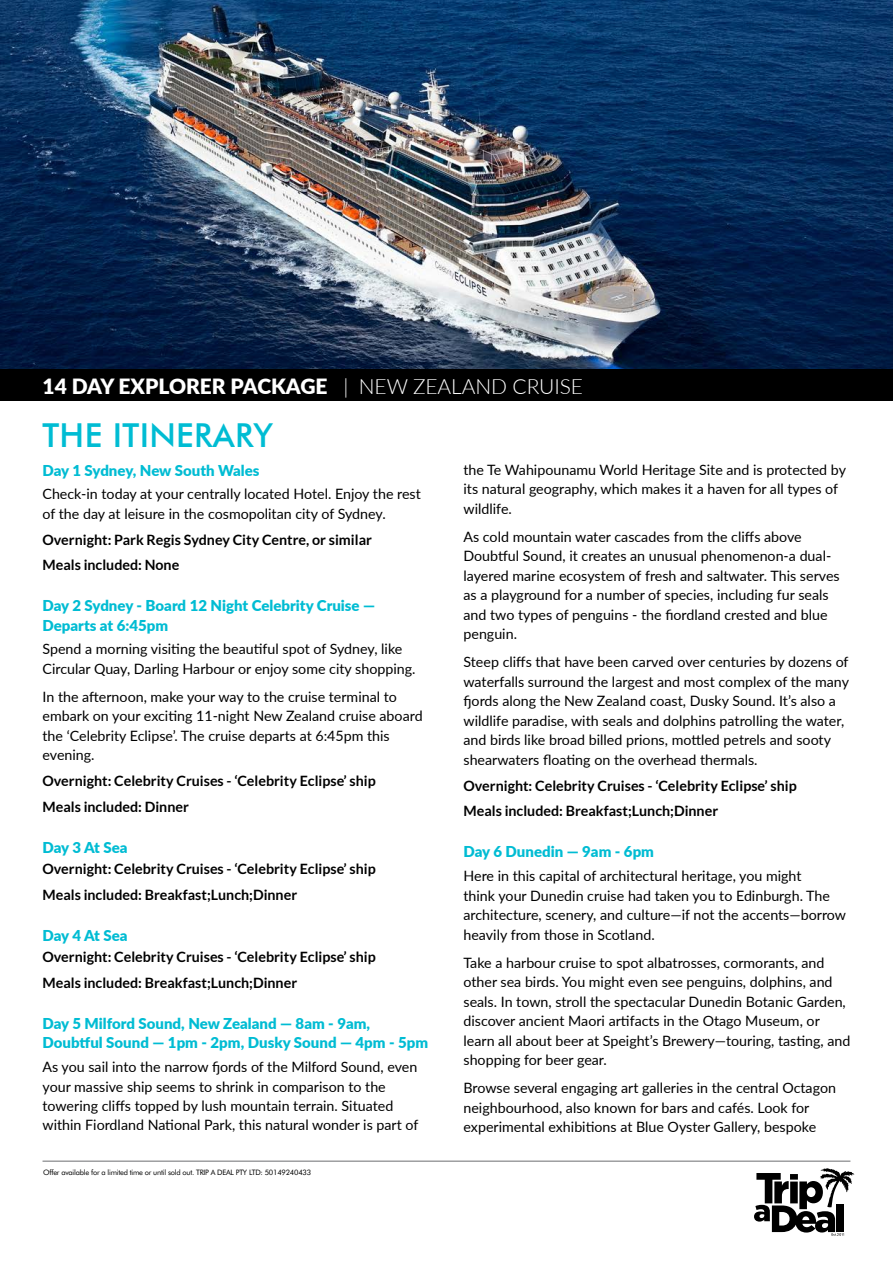
<style>
.page{position:relative;width:893px;height:1263px;background:#fff}
.page>*{position:absolute;margin:0;border:0;box-sizing:border-box;transform-origin:0 0}
.t1{font:500 33px "Futura BT";letter-spacing:.01em;color:#00bcd3}
.t2{font:900 21px "Lato";color:#fff}
.t3{font:900 15px/19.5px "Lato";color:#00bcd3}
.t4{font:14.25px/19.5px "Lato";color:#000}
.t5{font:700 14.25px/25.8px "Lato";color:#000}
.t6{font:7.5px "Futura BT";letter-spacing:-.03em;color:#000}
.s1{font-weight:300}
</style>
<div class="page">
<hr style="left:43px;top:1161px;width:807px;height:1px;background:#6d6e71">
<svg style="left:754px;top:1168px;width:100px;height:68px"></svg>
<img style="left:0;top:0;width:893px;height:369px">
<div style="left:0;top:369px;width:893px;height:32px;background:#000"></div>
<h2 class="t2" style="left:43px;top:370px;width:542px">14 DAY EXPLORER PACKAGE <span class="s1">| NEW ZEALAND CRUISE</span></h2>
<h1 class="t1" style="left:43px;top:416px;width:232px">THE ITINERARY</h1>
<p class="t3" style="left:43px;top:460px;width:218px">Day 1 Sydney, New South Wales</p>
<p class="t4" style="left:43px;top:484px;width:380px">Check-in today at your centrally located Hotel. Enjoy the rest of the day at leisure in the cosmopolitan city of Sydney.</p>
<p class="t5" style="left:43px;top:526px;width:331px">Overnight: Park Regis Sydney City Centre, or similar<br>Meals included: None</p>
<p class="t3" style="left:43px;top:595px;width:334px">Day 2 Sydney - Board 12 Night Celebrity Cruise —<br>Departs at 6:45pm</p>
<p class="t4" style="left:43px;top:639px;width:375px">Spend a morning visiting the beautiful spot of Sydney, like<br>Circular Quay, Darling Harbour or enjoy some city shopping.</p>
<p class="t4" style="left:43px;top:686px;width:382px">In the afternoon, make your way to the cruise terminal to embark on your exciting 11-night New Zealand cruise aboard the ‘Celebrity Eclipse’. The cruise departs at 6:45pm this evening.</p>
<p class="t5" style="left:43px;top:768px;width:335px">Overnight: Celebrity Cruises - ‘Celebrity Eclipse’ ship<br>Meals included: Dinner</p>
<p class="t3" style="left:43px;top:837px;width:87px">Day 3 At Sea</p>
<p class="t5" style="left:43px;top:856px;width:335px">Overnight: Celebrity Cruises - ‘Celebrity Eclipse’ ship<br>Meals included: Breakfast;Lunch;Dinner</p>
<p class="t3" style="left:43px;top:925px;width:87px">Day 4 At Sea</p>
<p class="t5" style="left:43px;top:944px;width:335px">Overnight: Celebrity Cruises - ‘Celebrity Eclipse’ ship<br>Meals included: Breakfast;Lunch;Dinner</p>
<p class="t3" style="left:43px;top:1013px;width:387px">Day 5 Milford Sound, New Zealand — 8am - 9am,<br>Doubtful Sound — 1pm - 2pm, Dusky Sound — 4pm - 5pm</p>
<p class="t4" style="left:43px;top:1056px;width:377px">As you sail into the narrow fjords of the Milford Sound, even your massive ship seems to shrink in comparison to the towering cliffs topped by lush mountain terrain. Situated within Fiordland National Park, this natural wonder is part of</p>
<p class="t6" style="left:43px;top:1168px;width:269px">Offer available for a limited time or until sold out. TRIP A DEAL PTY LTD: 50149240433</p>
<p class="t4" style="left:463px;top:459px;width:384px">the Te Wahipounamu World Heritage Site and is protected by its natural geography, which makes it a haven for all types of wildlife.</p>
<p class="t4" style="left:463px;top:526px;width:378px">As cold mountain water cascades from the cliffs above Doubtful Sound, it creates an unusual phenomenon-a dual&shy;layered marine ecosystem of fresh and saltwater. This serves as a playground for a number of species, including fur seals and two types of penguins - the fiordland crested and blue penguin.</p>
<p class="t4" style="left:463px;top:652px;width:387px">Steep cliffs that have been carved over centuries by dozens of waterfalls surround the largest and most complex of the many fjords along the New Zealand coast, Dusky Sound. It’s also a wildlife paradise, with seals and dolphins patrolling the water, and birds like broad billed prions, mottled petrels and sooty shearwaters floating on the overhead thermals.</p>
<p class="t5" style="left:463px;top:772px;width:335px">Overnight: Celebrity Cruises - ‘Celebrity Eclipse’ ship<br>Meals included: Breakfast;Lunch;Dinner</p>
<p class="t3" style="left:463px;top:841px;width:192px">Day 6 Dunedin — 9am - 6pm</p>
<p class="t4" style="left:463px;top:865px;width:384px">Here in this capital of architectural heritage, you might<br>think your Dunedin cruise had taken you to Edinburgh. The architecture, scenery, and culture—if not the accents—borrow heavily from those in Scotland.</p>
<p class="t4" style="left:463px;top:952px;width:388px">Take a harbour cruise to spot albatrosses, cormorants, and other sea birds. You might even see penguins, dolphins, and seals. In town, stroll the spectacular Dunedin Botanic Garden, discover ancient Maori artifacts in the Otago Museum, or learn all about beer at Speight’s Brewery—touring, tasting, and shopping for beer gear.</p>
<p class="t4" style="left:463px;top:1077px;width:374px">Browse several engaging art galleries in the central Octagon neighbourhood, also known for bars and cafés. Look for experimental exhibitions at Blue Oyster Gallery, bespoke</p>
</div>
